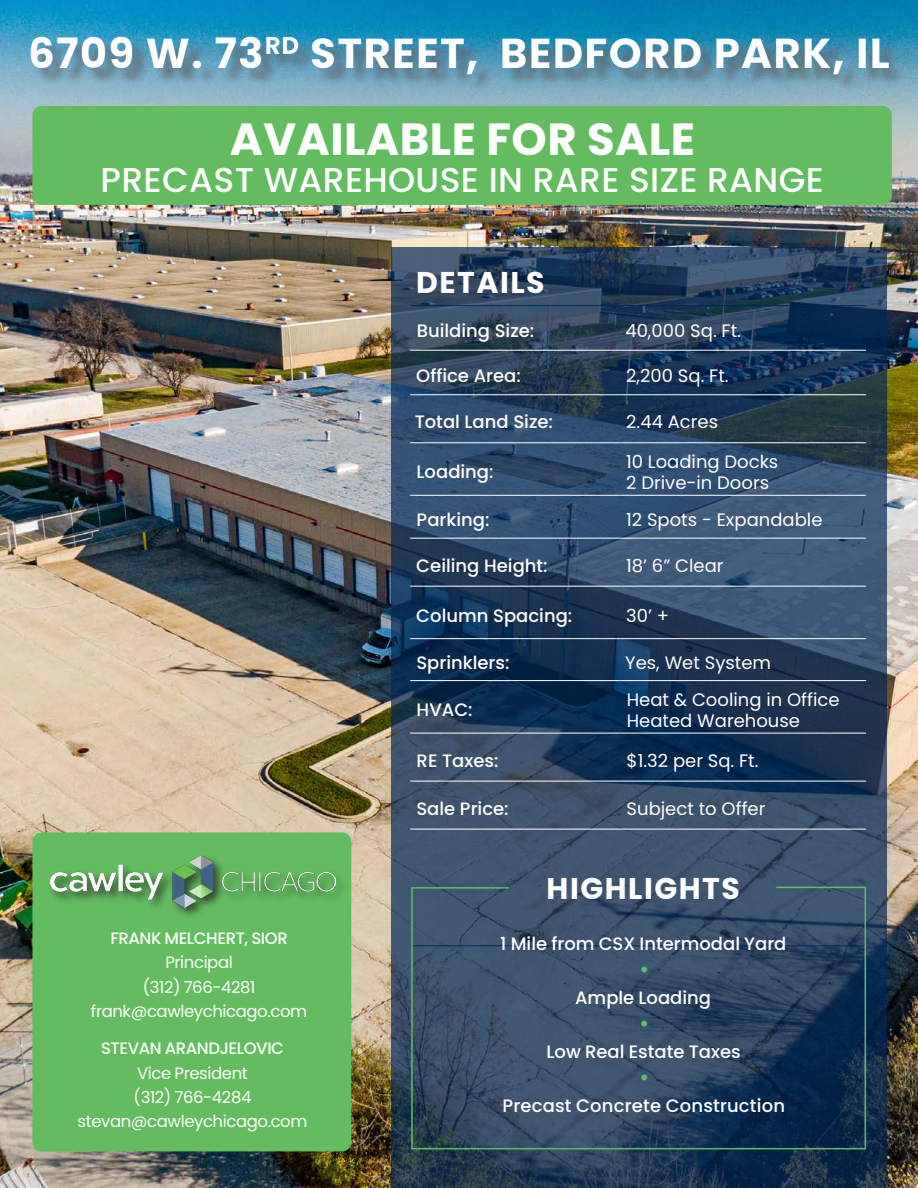
<style>
.page{position:relative;width:918px;height:1188px;background:#fff}
.page>*{position:absolute;margin:0;border:0;box-sizing:border-box;transform-origin:0 0}
.t1{font:700 45px "Poppins";letter-spacing:.01em;color:#fff}
.t2{font:700 42px "Poppins";letter-spacing:.03em;color:#fff}
.t3{font:500 34.5px "Poppins";letter-spacing:.01em;color:#fff}
.t4{font:700 30px "Poppins";letter-spacing:.05em;color:#fff}
.Cawley_square{font:500 22.5px "Poppins";color:#63bd60}
.Cawley_square-2{font:500 18px "Poppins";color:#fff}
.t5{font:18px/21.6px "Poppins";color:#fff}
.Cawley_Footer_NAME{font:16.5px "Poppins";letter-spacing:-.025em;color:#fff}
.Cawley_Footer_NAME-2{font:500 16.5px "Poppins";letter-spacing:-.025em;color:#fff}
</style>
<div class="page">
<img style="left:0;top:0;width:918px;height:1188px">
<div style="left:0;top:20px;width:918px;height:144px;background:#fff;opacity:.75"></div>
<div style="left:32px;top:106px;width:860px;height:99px;background:#63bd60;border-radius:9px"></div>
<div style="left:32px;top:832px;width:319px;height:319px;background:#63bd60;border-radius:9px"></div>
<img style="left:51px;top:856px;width:285px;height:52px">
<svg style="left:391px;top:248px;width:495px;height:940px;background:#2a4361"></svg>
<hr style="left:410px;top:305px;width:210px;height:1px;background:#002858">
<hr style="left:620px;top:305px;width:246px;height:1px;background:#002858">
<hr style="left:410px;top:350px;width:210px;height:1px;background:#fff">
<hr style="left:620px;top:350px;width:246px;height:1px;background:#fff">
<hr style="left:410px;top:394px;width:210px;height:1px;background:#fff">
<hr style="left:620px;top:394px;width:246px;height:1px;background:#fff">
<hr style="left:410px;top:442px;width:210px;height:1px;background:#fff">
<hr style="left:620px;top:442px;width:246px;height:1px;background:#fff">
<hr style="left:410px;top:495px;width:210px;height:1px;background:#fff">
<hr style="left:620px;top:495px;width:246px;height:1px;background:#fff">
<hr style="left:410px;top:538px;width:210px;height:1px;background:#fff">
<hr style="left:620px;top:538px;width:246px;height:1px;background:#fff">
<hr style="left:410px;top:586px;width:210px;height:1px;background:#fff">
<hr style="left:620px;top:586px;width:246px;height:1px;background:#fff">
<hr style="left:410px;top:638px;width:210px;height:1px;background:#fff">
<hr style="left:620px;top:638px;width:246px;height:1px;background:#fff">
<hr style="left:410px;top:680px;width:210px;height:1px;background:#fff">
<hr style="left:620px;top:680px;width:246px;height:1px;background:#fff">
<hr style="left:410px;top:733px;width:210px;height:1px;background:#fff">
<hr style="left:620px;top:733px;width:246px;height:1px;background:#fff">
<hr style="left:410px;top:781px;width:210px;height:1px;background:#fff">
<hr style="left:620px;top:781px;width:246px;height:1px;background:#fff">
<hr style="left:410px;top:829px;width:210px;height:1px;background:#fff">
<hr style="left:620px;top:829px;width:246px;height:1px;background:#fff">
<svg style="left:410px;top:886px;width:457px;height:264px;background:#314963"></svg>
<h2 class="t2" style="left:28px;top:29px;width:863px">6709 W. 73<sup>RD</sup> STREET, BEDFORD PARK, IL</h2>
<p class="t1" style="left:230px;top:113px;width:467px">AVAILABLE FOR SALE</p>
<p class="t3" style="left:101px;top:160px;width:725px">PRECAST WAREHOUSE IN RARE SIZE RANGE</p>
<p class="t4" style="left:416px;top:265px;width:130px">DETAILS</p>
<p class="Cawley_Footer_NAME-2" style="left:110px;top:929px;width:179px">FRANK MELCHERT, SIOR</p>
<p class="Cawley_Footer_NAME" style="left:165px;top:953px;width:69px">Principal</p>
<p class="Cawley_Footer_NAME" style="left:143px;top:977px;width:114px">(312) 766-4281</p>
<p class="Cawley_Footer_NAME" style="left:91px;top:1001px;width:218px">frank@cawleychicago.com</p>
<p class="Cawley_Footer_NAME-2" style="left:101px;top:1039px;width:185px">STEVAN ARANDJELOVIC</p>
<p class="Cawley_Footer_NAME" style="left:137px;top:1063px;width:112px">Vice President</p>
<p class="Cawley_Footer_NAME" style="left:134px;top:1088px;width:119px">(312) 766-4284</p>
<p class="Cawley_Footer_NAME" style="left:78px;top:1112px;width:231px">stevan@cawleychicago.com</p>
<p class="Cawley_square-2" style="left:417px;top:321px;width:119px">Building Size:</p>
<p class="t5" style="left:625px;top:320px;width:117px">40,000 Sq. Ft.</p>
<p class="Cawley_square-2" style="left:416px;top:365px;width:106px">Office Area:</p>
<p class="t5" style="left:626px;top:365px;width:104px">2,200 Sq. Ft.</p>
<p class="Cawley_square-2" style="left:415px;top:411px;width:140px">Total Land Size:</p>
<p class="t5" style="left:626px;top:411px;width:93px">2.44 Acres</p>
<p class="Cawley_square-2" style="left:417px;top:462px;width:78px">Loading:</p>
<p class="t5" style="left:626px;top:451px;width:154px">10 Loading Docks<br>2 Drive-in Doors</p>
<p class="Cawley_square-2" style="left:417px;top:509px;width:74px">Parking:</p>
<p class="t5" style="left:626px;top:509px;width:198px">12 Spots - Expandable</p>
<p class="Cawley_square-2" style="left:416px;top:555px;width:133px">Ceiling Height:</p>
<p class="t5" style="left:626px;top:555px;width:99px">18’ 6” Clear</p>
<p class="Cawley_square-2" style="left:416px;top:605px;width:158px">Column Spacing:</p>
<p class="t5" style="left:626px;top:605px;width:44px">30’ +</p>
<p class="Cawley_square-2" style="left:416px;top:652px;width:95px">Sprinklers:</p>
<p class="t5" style="left:625px;top:652px;width:147px">Yes, Wet System</p>
<p class="Cawley_square-2" style="left:417px;top:700px;width:58px">HVAC:</p>
<p class="t5" style="left:627px;top:689px;width:214px">Heat &amp; Cooling in Office<br>Heated Warehouse</p>
<p class="Cawley_square-2" style="left:417px;top:750px;width:83px">RE Taxes:</p>
<p class="t5" style="left:627px;top:750px;width:134px">$1.32 per Sq. Ft.</p>
<p class="Cawley_square-2" style="left:416px;top:798px;width:94px">Sale Price:</p>
<p class="t5" style="left:627px;top:798px;width:140px">Subject to Offer</p>
<p class="t4" style="left:547px;top:871px;width:195px">HIGHLIGHTS</p>
<p class="Cawley_square-2" style="left:500px;top:933px;width:288px">1 Mile from CSX Intermodal Yard</p>
<p class="Cawley_square" style="left:639px;top:956px;width:12px">•</p>
<p class="Cawley_square-2" style="left:575px;top:987px;width:138px">Ample Loading</p>
<p class="Cawley_square" style="left:639px;top:1010px;width:12px">•</p>
<p class="Cawley_square-2" style="left:547px;top:1041px;width:196px">Low Real Estate Taxes</p>
<p class="Cawley_square" style="left:639px;top:1064px;width:12px">•</p>
<p class="Cawley_square-2" style="left:502px;top:1095px;width:284px">Precast Concrete Construction</p>
</div>
